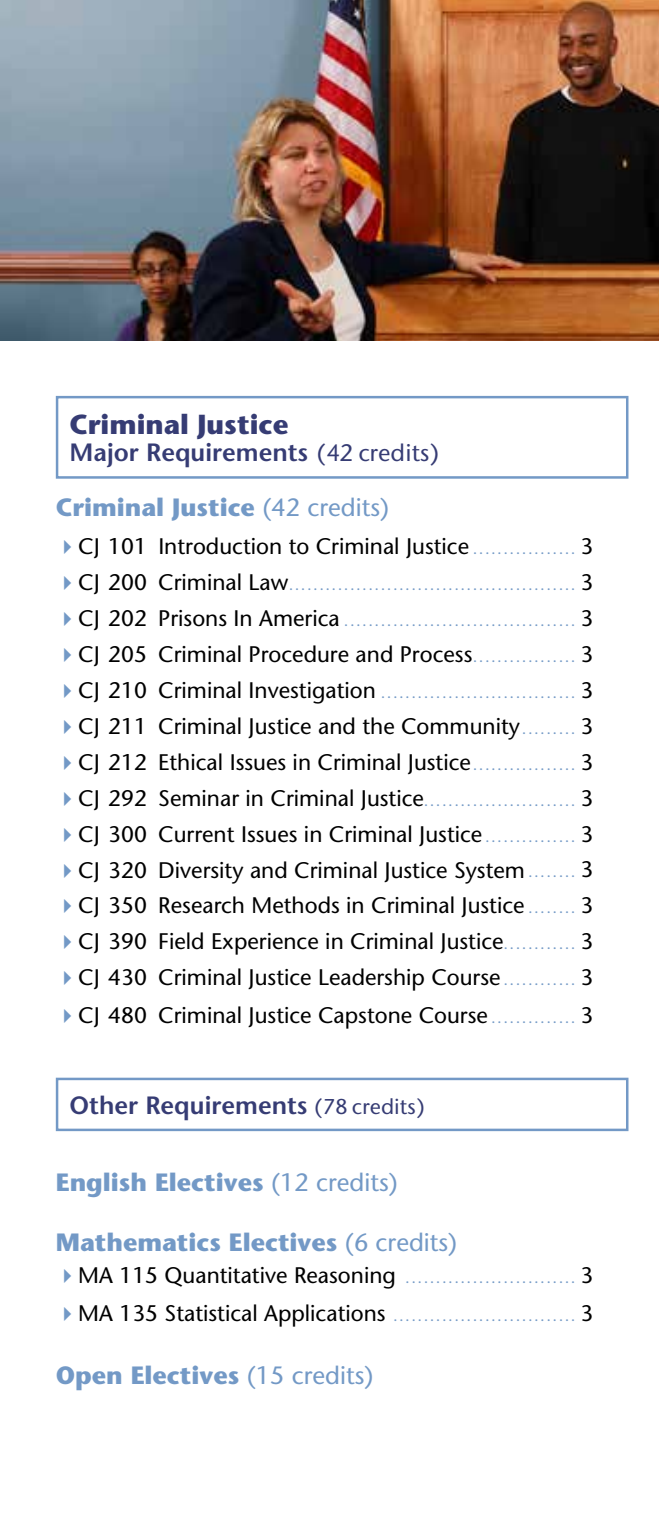
<style>
.page{position:relative;width:659px;height:1530px;background:#fff}
.page>*{position:absolute;margin:0;border:0;box-sizing:border-box;transform-origin:0 0}
.t1{font:700 27.5px "Stone Sans";color:#363c74}
.t2{font:600 25px/54.8px "Stone Sans";color:#363c74}
.t3{font:700 25px "Stone Sans";color:#7399c6}
.t4{font:22.5px "Stone Sans";color:#000}
.t5{font:15px "Stone Sans";color:#7399c6}
.s1{font-weight:400}
.s2{font-weight:700;color:#7399c6}
.s3{font-weight:400;color:#7399c6}
.s4{color:#7399c6}
.s5{font-size:15px;color:#7399c6}
.s6{font-size:22.5px;color:#000}
.s7{font-weight:400;font-size:22.5px}
</style>
<div class="page">
<div style="left:56px;top:396px;width:572px;height:83px;border:2px solid #7399c6"></div>
<div style="left:56px;top:1078px;width:572px;height:53px;border:2px solid #7399c6"></div>
<img style="left:0;top:0;width:659px;height:340px">
<p class="t1" style="left:70px;top:408px;width:220px">Criminal Justice</p>
<p class="t2" style="left:56px;top:425px;width:385px;text-indent:14px">Major Requirements <span class="s1">(42 credits)<br></span><span class="s2">Criminal Justice</span> <span class="s3">(42 credits)</span></p>
<p class="t4" style="left:56px;top:533px;width:539px"><span class="s4">✔</span>CJ 101 Introduction to Criminal Justice <span class="s5">.................</span> 3</p>
<p class="t5" style="left:56px;top:575px;width:539px">✔<span class="s6">CJ 200 Criminal Law</span>............................................... <span class="s6">3</span></p>
<p class="t5" style="left:56px;top:611px;width:539px">✔<span class="s6">CJ 202 Prisons In America</span> ...................................... <span class="s6">3</span></p>
<p class="t4" style="left:56px;top:641px;width:539px"><span class="s4">✔</span>CJ 205 Criminal Procedure and Process<span class="s5">.................</span> 3</p>
<p class="t5" style="left:56px;top:683px;width:539px">✔<span class="s6">CJ 210 Criminal Investigation</span> ................................ <span class="s6">3</span></p>
<p class="t4" style="left:56px;top:712px;width:539px"><span class="s4">✔</span>CJ 211 Criminal Justice and the Community<span class="s5">.........</span> 3</p>
<p class="t4" style="left:56px;top:748px;width:539px"><span class="s4">✔</span>CJ 212 Ethical Issues in Criminal Justice<span class="s5">.................</span> 3</p>
<p class="t4" style="left:56px;top:784px;width:539px"><span class="s4">✔</span>CJ 292 Seminar in Criminal Justice<span class="s5">.........................</span> 3</p>
<p class="t4" style="left:56px;top:820px;width:539px"><span class="s4">✔</span>CJ 300 Current Issues in Criminal Justice <span class="s5">...............</span> 3</p>
<p class="t4" style="left:56px;top:856px;width:539px"><span class="s4">✔</span>CJ 320 Diversity and Criminal Justice System <span class="s5">........</span> 3</p>
<p class="t4" style="left:56px;top:892px;width:539px"><span class="s4">✔</span>CJ 350 Research Methods in Criminal Justice <span class="s5">........</span> 3</p>
<p class="t4" style="left:56px;top:928px;width:539px"><span class="s4">✔</span>CJ 390 Field Experience in Criminal Justice<span class="s5">............</span> 3</p>
<p class="t4" style="left:56px;top:964px;width:539px"><span class="s4">✔</span>CJ 430 Criminal Justice Leadership Course <span class="s5">............</span> 3</p>
<p class="t4" style="left:56px;top:1001px;width:539px"><span class="s4">✔</span>CJ 480 Criminal Justice Capstone Course <span class="s5">..............</span> 3</p>
<p class="t2" style="left:70px;top:1078px;width:357px">Other Requirements <span class="s7">(78 credits)</span></p>
<p class="t3" style="left:56px;top:1167px;width:343px">English Electives <span class="s1">(12 credits)</span></p>
<p class="t3" style="left:56px;top:1227px;width:403px">Mathematics Electives <span class="s1">(6 credits)</span></p>
<p class="t5" style="left:56px;top:1268px;width:539px">✔<span class="s6">MA 115 Quantitative Reasoning</span> ............................ <span class="s6">3</span></p>
<p class="t5" style="left:56px;top:1306px;width:539px">✔<span class="s6">MA 135 Statistical Applications</span> .............................. <span class="s6">3</span></p>
<p class="t3" style="left:56px;top:1361px;width:319px">Open Electives <span class="s1">(15 credits)</span></p>
</div>
